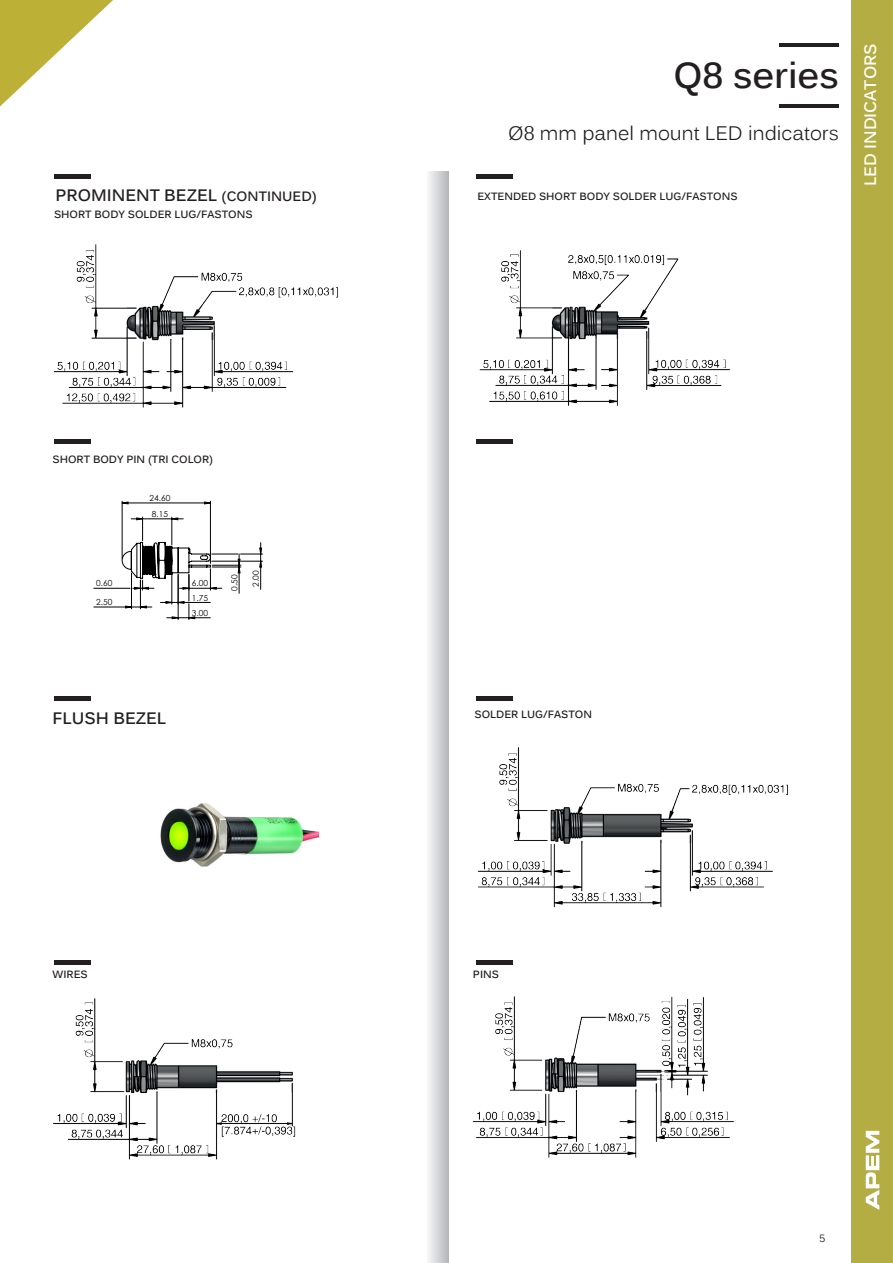
<style>
.page{position:relative;width:893px;height:1263px;background:#fff}
.page>*{position:absolute;margin:0;border:0;box-sizing:border-box;transform-origin:0 0}
.t1{font:700 36px "Kalinga";color:#231f20}
.t2{font:19.5px "Kalinga";color:#231f20}
.t3{font:700 16.5px "Kalinga";color:#231f20}
.t4{font:700 16.5px "Kalinga";color:#fff}
.t5{font:700 10.5px "Kalinga";color:#231f20}
.t6{font:10.5px "Kalinga";color:#231f20}
.t7{font:8.4px/15.3px "Century Gothic";color:#000}
.s1{font-size:13.5px}
</style>
<div class="page">
<hr style="left:55px;top:175px;width:36px;height:4px;background:#231f20">
<hr style="left:476px;top:175px;width:37px;height:4px;background:#231f20">
<hr style="left:55px;top:440px;width:36px;height:4px;background:#231f20">
<hr style="left:476px;top:440px;width:37px;height:4px;background:#231f20">
<hr style="left:55px;top:697px;width:36px;height:4px;background:#231f20">
<hr style="left:55px;top:960px;width:36px;height:4px;background:#231f20">
<hr style="left:476px;top:960px;width:37px;height:4px;background:#231f20">
<div style="left:425px;top:171px;width:24px;height:1092px;background:linear-gradient(to right,#fefeff,#b7b8bb)"></div>
<hr style="left:779px;top:104px;width:60px;height:3px;background:#231f20">
<hr style="left:779px;top:43px;width:60px;height:4px;background:#231f20">
<img style="left:160px;top:803px;width:158px;height:64px">
<img style="left:425px;top:668px;width:364px;height:266px">
<img style="left:53px;top:992px;width:681px;height:188px">
<img style="left:53px;top:244px;width:384px;height:198px">
<img style="left:383px;top:223px;width:347px;height:212px">
<hr style="left:94px;top:588px;width:36px;height:1px;background:#000">
<hr style="left:94px;top:607px;width:38px;height:1px;background:#000">
<hr style="left:210px;top:501px;width:1px;height:62px;background:#000">
<hr style="left:122px;top:501px;width:1px;height:58px;background:#000">
<svg style="left:122px;top:502px;width:140px;height:118px"></svg>
<svg style="left:0;top:0;width:113px;height:106px"></svg>
<div style="left:851px;top:0;width:42px;height:1263px;background:#b4ad44"></div>
<svg style="left:866px;top:1131px;width:13px;height:79px"></svg>
<p class="t1" style="left:673px;top:52px;width:167px">Q8 series</p>
<p class="t2" style="left:508px;top:121px;width:332px">Ø8 mm panel mount LED indicators</p>
<p class="t3" style="left:56px;top:185px;width:263px">PROMINENT BEZEL <span class="s1">(CONTINUED)</span></p>
<p class="t5" style="left:477px;top:189px;width:262px">EXTENDED SHORT BODY SOLDER LUG/FASTONS</p>
<p class="t5" style="left:54px;top:207px;width:200px">SHORT BODY SOLDER LUG/FASTONS</p>
<h3 class="t4" style="left:859px;top:186px;width:144px;rotate:-90deg">LED INDICATORS</h3>
<p class="t5" style="left:53px;top:453px;width:162px">SHORT BODY PIN (TRI COLOR)</p>
<p class="t7" style="left:150px;top:490px;width:22px">24.60</p>
<p class="t7" style="left:152px;top:506px;width:18px">8.15</p>
<p class="t7" style="left:96px;top:576px;width:18px">0.60</p>
<p class="t7" style="left:96px;top:594px;width:18px">2.50</p>
<p class="t7" style="left:192px;top:576px;width:18px">6.00</p>
<p class="t7" style="left:192px;top:590px;width:18px">1.75<br>3.00</p>
<p class="t7" style="left:227px;top:591px;width:18px;rotate:-90deg">0.50</p>
<p class="t7" style="left:248px;top:587px;width:18px;rotate:-90deg">2.00</p>
<p class="t3" style="left:53px;top:708px;width:115px">FLUSH BEZEL</p>
<p class="t5" style="left:474px;top:708px;width:119px">SOLDER LUG/FASTON</p>
<p class="t5" style="left:53px;top:967px;width:37px">WIRES</p>
<p class="t5" style="left:473px;top:967px;width:28px">PINS</p>
<p class="t6" style="left:819px;top:1231px;width:7px">5</p>
</div>
